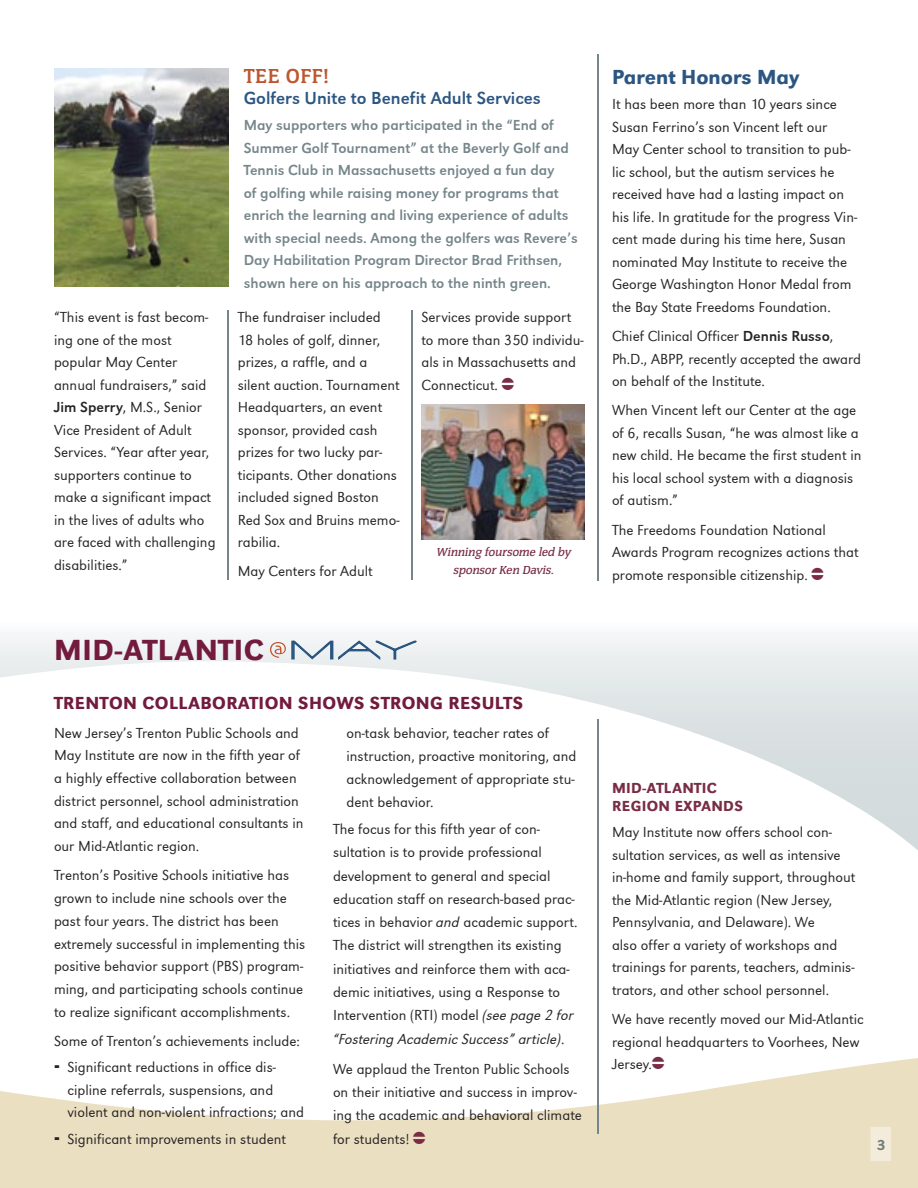
<style>
.page{position:relative;width:918px;height:1188px;background:#fff}
.page>*{position:absolute;margin:0;border:0;box-sizing:border-box;transform-origin:0 0}
.t1{font:500 30px "URW Grotesk T";letter-spacing:.025em;color:#721b3d}
.t2{font:500 21px "URW Grotesk T";color:#2c5682}
.t3{font:700 21px "Congress T";letter-spacing:.025em;color:#bd562e}
.t4{font:500 18px "URW Grotesk T";letter-spacing:.025em;color:#721b3d}
.t5{font:18px "URW Grotesk T";color:#2c5682}
.t6{font:15px/22.5px "URW Grotesk T Ligh";color:#272425}
.t7{font:15px/22.5px "URW Grotesk T";color:#76868b}
.t8{font:15px "URW Grotesk T Ligh Obli";color:#272425}
.t9{font:500 15px/18px "URW Grotesk T";letter-spacing:.025em;color:#792d44}
.t10{font:15px "Congress T Blac";color:#737f7b}
.t11{font:italic 500 12px/18px "Congress T";color:#792d44;text-align:center}
.s1{font-family:"URW Grotesk T"}
.s2{font-family:"URW Grotesk T Ligh Obli"}
.s3{font-family:"URW Grotesk T Ligh"}
</style>
<div class="page">
<svg style="left:0;top:1058px;width:918px;height:130px;fill:#ebdfc2"></svg>
<svg style="left:871px;top:1127px;width:20px;height:34px"></svg>
<div style="left:877px;top:1140px;width:8px;height:10px;background:#f3ecdb"></div>
<img style="left:55px;top:68px;width:173px;height:218px">
<hr style="left:598px;top:54px;width:1px;height:526px;background:#76868b">
<svg style="left:0;top:636px;width:918px;height:214px"></svg>
<img style="left:421px;top:405px;width:164px;height:135px">
<hr style="left:598px;top:720px;width:1px;height:414px;background:#76868b">
<hr style="left:227px;top:310px;width:2px;height:270px;background:#76868b">
<hr style="left:411px;top:310px;width:2px;height:270px;background:#76868b">
<svg style="left:270px;top:640px;width:147px;height:20px"></svg>
<svg style="left:413px;top:1131px;width:12px;height:13px"></svg>
<svg style="left:652px;top:1058px;width:12px;height:11px"></svg>
<svg style="left:55px;top:1065px;width:4px;height:3px"></svg>
<svg style="left:55px;top:1137px;width:4px;height:3px"></svg>
<h2 class="t3" style="left:244px;top:64px;width:87px">TEE OFF!</h2>
<p class="t5" style="left:244px;top:88px;width:299px">Golfers Unite to Benefit Adult Services</p>
<p class="t7" style="left:244px;top:114px;width:335px">May supporters who participated in the “End of Summer Golf Tournament” at the Beverly Golf and Tennis Club in Massachusetts enjoyed a fun day<br>of golfing while raising money for programs that enrich the learning and living experience of adults with special needs. Among the golfers was Revere’s Day Habilitation Program Director Brad Frithsen, shown here on his approach to the ninth green.</p>
<p class="t6" style="left:54px;top:306px;width:163px">“This event is fast becom&shy;ing one of the most popular May Center annual fundraisers,” said<br><span class="s1">Jim Sperry</span>, M.S., Senior<br>Vice President of Adult<br>Services. “Year after year, supporters continue to make a significant impact in the lives of adults who are faced with challenging disabilities.”</p>
<p class="t6" style="left:238px;top:306px;width:164px">The fundraiser included<br>18 holes of golf, dinner, prizes, a raffle, and a silent auction. Tournament<br>Headquarters, an event sponsor, provided cash prizes for two lucky par&shy;ticipants. Other donations included signed Boston<br>Red Sox and Bruins memo&shy;rabilia.</p>
<p class="t6" style="left:238px;top:560px;width:137px">May Centers for Adult</p>
<p class="t6" style="left:422px;top:306px;width:164px">Services provide support to more than 350 individu&shy;als in Massachusetts and<br>Connecticut.</p>
<p class="t11" style="left:436px;top:543px;width:136px">Winning foursome led by sponsor Ken Davis.</p>
<h1 class="t1" style="left:54px;top:633px;width:211px">MID-ATLANTIC</h1>
<p class="t4" style="left:54px;top:693px;width:471px">TRENTON COLLABORATION SHOWS STRONG RESULTS</p>
<p class="t6" style="left:54px;top:721px;width:251px">New Jersey’s Trenton Public Schools and May Institute are now in the fifth year of a highly effective collaboration between district personnel, school administration and staff, and educational consultants in our Mid-Atlantic region.</p>
<p class="t6" style="left:54px;top:864px;width:253px">Trenton’s Positive Schools initiative has grown to include nine schools over the past four years. The district has been extremely successful in implementing this positive behavior support (PBS) program&shy;ming, and participating schools continue to realize significant accomplishments.</p>
<p class="t6" style="left:68px;top:1028px;width:234px;line-height:26.1px;text-indent:-14px">Some of Trenton’s achievements include:<br>Significant reductions in office dis-</p>
<p class="t6" style="left:68px;top:1078px;width:238px">cipline referrals, suspensions, and violent and non-violent infractions; and</p>
<p class="t6" style="left:68px;top:1127px;width:220px">Significant improvements in student</p>
<p class="t6" style="left:346px;top:721px;width:231px;line-height:23.2px">on-task behavior, teacher rates of instruction, proactive monitoring, and acknowledgement of appropriate stu&shy;dent behavior.</p>
<p class="t6" style="left:333px;top:817px;width:246px;line-height:23.2px">The focus for this fifth year of con&shy;sultation is to provide professional development to general and special education staff on research-based prac&shy;tices in behavior <span class="s2">and</span> academic support.<br>The district will strengthen its existing initiatives and reinforce them with aca&shy;demic initiatives, using a Response to Intervention (RTI) model <span class="s2">(see page 2 for</span></p>
<p class="t8" style="left:333px;top:1030px;width:233px">“Fostering Academic Success” article)<span class="s3">.</span></p>
<p class="t6" style="left:333px;top:1057px;width:250px;line-height:23.2px">We applaud the Trenton Public Schools on their initiative and success in improv&shy;ing the academic and behavioral climate for students!</p>
<h2 class="t2" style="left:612px;top:64px;width:189px">Parent Honors May</h2>
<p class="t6" style="left:612px;top:93px;width:247px">It has been more than 10 years since Susan Ferrino’s son Vincent left our May Center school to transition to pub&shy;lic school, but the autism services he received have had a lasting impact on his life. In gratitude for the progress Vin&shy;cent made during his time here, Susan nominated May Institute to receive the George Washington Honor Medal from the Bay State Freedoms Foundation.</p>
<p class="t6" style="left:612px;top:325px;width:251px">Chief Clinical Officer <span class="s1">Dennis Russo</span>,<br>Ph.D., ABPP, recently accepted the award on behalf of the Institute.</p>
<p class="t6" style="left:612px;top:399px;width:251px">When Vincent left our Center at the age of 6, recalls Susan, “he was almost like a new child. He became the first student in his local school system with a diagnosis of autism.”</p>
<p class="t6" style="left:612px;top:518px;width:248px">The Freedoms Foundation National<br>Awards Program recognizes actions that promote responsible citizenship.</p>
<p class="t9" style="left:612px;top:779px;width:132px">MID-ATLANTIC<br>REGION EXPANDS</p>
<p class="t6" style="left:612px;top:821px;width:245px">May Institute now offers school con&shy;sultation services, as well as intensive in-home and family support, throughout the Mid-Atlantic region (New Jersey, Pennsylvania, and Delaware). We<br>also offer a variety of workshops and trainings for parents, teachers, adminis&shy;trators, and other school personnel.</p>
<p class="t6" style="left:612px;top:1008px;width:253px">We have recently moved our Mid-Atlantic regional headquarters to Voorhees, New<br>Jersey.</p>
<p class="t10" style="left:877px;top:1136px;width:10px">3</p>
</div>
